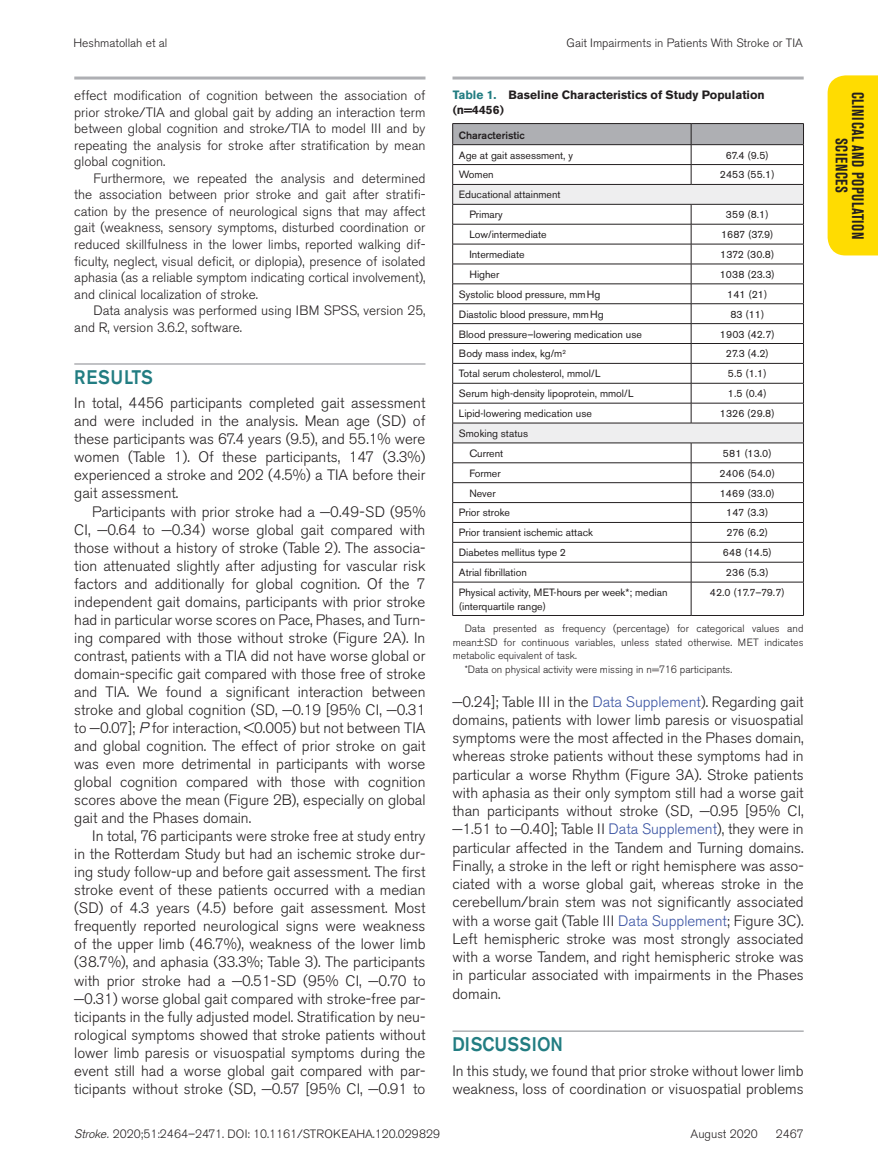
<style>
.page{position:relative;width:878px;height:1175px;background:#fff}
.page>*{position:absolute;margin:0;border:0;box-sizing:border-box;transform-origin:0 0}
.t1{font:500 19.5px "Akzidenz Grotesk BE";color:#227d82;scale:.9 1}
.t2{font:500 19.5px "Akzidenz Grotesk BE";letter-spacing:.04em;color:#227d82;scale:.9 1}
.t3{font:700 condensed 16.5px/16.5px "Akzidenz Grotesk BE";letter-spacing:.045em;color:#231f20;text-align:center;scale:.9 1}
.t4{font:300 15px/18px "Akzidenz Grotesk BE";color:#231f20;text-align:justify}
.t5{font:300 13.5px/16.5px "Akzidenz Grotesk BE";color:#231f20;text-align:justify}
.t6{font:300 12px "Akzidenz Grotesk BE";color:#231f20}
.t7{font:700 12px/15px "Akzidenz Grotesk BE";color:#231f20}
.t8{font:10.5px/20px "Akzidenz Grotesk BE";color:#231f20}
.t9{font:300 10.5px "Akzidenz Grotesk BE";color:#231f20}
.t10{font:500 10.5px "Akzidenz Grotesk BE";color:#231f20}
.s1{font-family:"Akzidenz Grotesk";font-style:italic}
.s2{color:#227d82}
.s3{color:#3a53a3}
</style>
<div class="page">
<div style="left:827px;top:75px;width:51px;height:180px;background:#ffdc01"></div>
<svg style="left:74px;top:76px;width:351px;height:4px"></svg>
<svg style="left:452px;top:76px;width:351px;height:4px"></svg>
<hr style="left:74px;top:363px;width:351px;height:2px;background:#aeafb3">
<hr style="left:452px;top:1030px;width:351px;height:1px;background:#aeafb3">
<hr style="left:452px;top:123px;width:239px;height:1px;background:#231f20">
<hr style="left:691px;top:123px;width:112px;height:1px;background:#231f20">
<svg style="left:452px;top:124px;width:352px;height:458px"></svg>
<hr style="left:452px;top:582px;width:239px;height:1px;background:#231f20">
<hr style="left:452px;top:582px;width:1px;height:33px;background:#231f20">
<hr style="left:691px;top:582px;width:112px;height:1px;background:#231f20">
<hr style="left:690px;top:582px;width:1px;height:33px;background:#231f20">
<hr style="left:803px;top:582px;width:1px;height:33px;background:#231f20">
<hr style="left:452px;top:615px;width:239px;height:1px;background:#231f20">
<hr style="left:691px;top:615px;width:112px;height:1px;background:#231f20">
<p class="t6" style="left:74px;top:36px;width:95px">Heshmatollah et al</p>
<p class="t6" style="left:566px;top:36px;width:238px">Gait Impairments in Patients With Stroke or TIA</p>
<p class="t5" style="left:74px;top:87px;width:353px">effect modification of cognition between the association of prior stroke/TIA and global gait by adding an interaction term between global cognition and stroke/TIA to model III and by repeating the analysis for stroke after stratification by mean global cognition.</p>
<p class="t5" style="left:74px;top:170px;width:353px;text-indent:19px">Furthermore, we repeated the analysis and determined the association between prior stroke and gait after stratifi&shy;cation by the presence of neurological signs that may affect gait (weakness, sensory symptoms, disturbed coordination or reduced skillfulness in the lower limbs, reported walking dif&shy;ficulty, neglect, visual deficit, or diplopia), presence of isolated aphasia (as a reliable symptom indicating cortical involvement), and clinical localization of stroke.</p>
<p class="t5" style="left:74px;top:302px;width:352px;text-indent:19px">Data analysis was performed using IBM SPSS, version 25, and R, version 3.6.2, software.</p>
<h1 class="t2" style="left:74px;top:365px;width:89px">RESULTS</h1>
<p class="t4" style="left:74px;top:394px;width:352px">In total, 4456 participants completed gait assessment and were included in the analysis. Mean age (SD) of these participants was 67.4 years (9.5), and 55.1% were women (Table 1). Of these participants, 147 (3.3%) experienced a stroke and 202 (4.5%) a TIA before their gait assessment.</p>
<p class="t4" style="left:74px;top:502px;width:353px;text-indent:18px">Participants with prior stroke had a −0.49-SD (95% CI, −0.64 to −0.34) worse global gait compared with those without a history of stroke (Table 2). The associa&shy;tion attenuated slightly after adjusting for vascular risk factors and additionally for global cognition. Of the 7 independent gait domains, participants with prior stroke had in particular worse scores on Pace, Phases, and Turn&shy;ing compared with those without stroke (Figure 2A). In contrast, patients with a TIA did not have worse global or domain-specific gait compared with those free of stroke and TIA. We found a significant interaction between stroke and global cognition (SD, −0.19 [95% CI, −0.31 to −0.07]; <span class="s1">P</span> for interaction, &lt;0.005) but not between TIA and global cognition. The effect of prior stroke on gait was even more detrimental in participants with worse global cognition compared with those with cognition scores above the mean (Figure 2B), especially on global gait and the Phases domain.</p>
<p class="t4" style="left:74px;top:827px;width:353px;text-indent:18px">In total, 76 participants were stroke free at study entry in the Rotterdam Study but had an ischemic stroke dur&shy;ing study follow-up and before gait assessment. The first stroke event of these patients occurred with a median (SD) of 4.3 years (4.5) before gait assessment. Most frequently reported neurological signs were weakness of the upper limb (46.7%), weakness of the lower limb (38.7%), and aphasia (33.3%; Table 3). The participants with prior stroke had a −0.51-SD (95% CI, −0.70 to −0.31) worse global gait compared with stroke-free par&shy;ticipants in the fully adjusted model. Stratification by neu&shy;rological symptoms showed that stroke patients without lower limb paresis or visuospatial symptoms during the event still had a worse global gait compared with par&shy;ticipants without stroke (SD, −0.57 [95% CI, −0.91 to</p>
<p class="t7" style="left:452px;top:87px;width:314px"><span class="s2">Table 1.</span> Baseline Characteristics of Study Population (n=4456)</p>
<p class="t10" style="left:459px;top:128px;width:67px">Characteristic</p>
<p class="t8" style="left:459px;top:145px;width:116px">Age at gait assessment, y</p>
<p class="t8" style="left:725px;top:145px;width:44px">67.4 (9.5)</p>
<p class="t8" style="left:459px;top:165px;width:36px">Women</p>
<p class="t8" style="left:720px;top:165px;width:56px">2453 (55.1)</p>
<p class="t8" style="left:469px;top:185px;width:93px;text-indent:-10px">Educational attainment<br>Primary</p>
<p class="t8" style="left:726px;top:204px;width:44px">359 (8.1)</p>
<p class="t8" style="left:469px;top:224px;width:79px">Low/intermediate</p>
<p class="t8" style="left:721px;top:224px;width:54px">1687 (37.9)</p>
<p class="t8" style="left:469px;top:244px;width:57px">Intermediate</p>
<p class="t8" style="left:720px;top:244px;width:56px">1372 (30.8)</p>
<p class="t8" style="left:469px;top:264px;width:31px">Higher</p>
<p class="t8" style="left:719px;top:264px;width:56px">1038 (23.3)</p>
<p class="t8" style="left:459px;top:284px;width:143px">Systolic blood pressure, mmHg</p>
<p class="t8" style="left:727px;top:284px;width:42px">141 (21)</p>
<p class="t8" style="left:459px;top:304px;width:146px">Diastolic blood pressure, mmHg</p>
<p class="t8" style="left:730px;top:304px;width:35px">83 (11)</p>
<p class="t8" style="left:459px;top:324px;width:184px">Blood pressure–lowering medication use</p>
<p class="t8" style="left:719px;top:324px;width:56px">1903 (42.7)</p>
<p class="t8" style="left:459px;top:344px;width:109px">Body mass index, kg/m<sup>2</sup></p>
<p class="t8" style="left:725px;top:344px;width:45px">27.3 (4.2)</p>
<p class="t8" style="left:459px;top:363px;width:143px">Total serum cholesterol, mmol/L</p>
<p class="t8" style="left:728px;top:363px;width:40px">5.5 (1.1)</p>
<p class="t8" style="left:459px;top:383px;width:176px">Serum high-density lipoprotein, mmol/L</p>
<p class="t8" style="left:728px;top:383px;width:40px">1.5 (0.4)</p>
<p class="t8" style="left:459px;top:403px;width:134px">Lipid-lowering medication use</p>
<p class="t8" style="left:720px;top:403px;width:56px">1326 (29.8)</p>
<p class="t8" style="left:469px;top:423px;width:60px;text-indent:-10px">Smoking status<br>Current</p>
<p class="t8" style="left:723px;top:443px;width:50px">581 (13.0)</p>
<p class="t8" style="left:469px;top:463px;width:33px">Former</p>
<p class="t8" style="left:719px;top:463px;width:57px">2406 (54.0)</p>
<p class="t8" style="left:469px;top:483px;width:28px">Never</p>
<p class="t8" style="left:719px;top:483px;width:57px">1469 (33.0)</p>
<p class="t8" style="left:459px;top:503px;width:53px">Prior stroke</p>
<p class="t8" style="left:726px;top:503px;width:43px">147 (3.3)</p>
<p class="t8" style="left:459px;top:523px;width:135px">Prior transient ischemic attack</p>
<p class="t8" style="left:726px;top:523px;width:43px">276 (6.2)</p>
<p class="t8" style="left:459px;top:542px;width:109px">Diabetes mellitus type 2</p>
<p class="t8" style="left:722px;top:542px;width:50px">648 (14.5)</p>
<p class="t8" style="left:459px;top:562px;width:70px">Atrial fibrillation</p>
<p class="t8" style="left:726px;top:562px;width:44px">236 (5.3)</p>
<p class="t8" style="left:459px;top:585px;width:210px;line-height:13.5px">Physical activity, MET-hours per week*; median (interquartile range)</p>
<p class="t8" style="left:710px;top:582px;width:76px">42.0 (17.7–79.7)</p>
<p class="t9" style="left:464px;top:623px;width:340px">Data presented as frequency (percentage) for categorical values and</p>
<p class="t9" style="left:452px;top:636px;width:352px">mean±SD for continuous variables, unless stated otherwise. MET indicates</p>
<p class="t9" style="left:452px;top:650px;width:126px">metabolic equivalent of task.</p>
<p class="t9" style="left:464px;top:663px;width:269px">*Data on physical activity were missing in n=716 participants.</p>
<p class="t4" style="left:452px;top:692px;width:353px">−0.24]; Table III in the <span class="s3">Data Supplement</span>). Regarding gait domains, patients with lower limb paresis or visuospatial symptoms were the most affected in the Phases domain, whereas stroke patients without these symptoms had in particular a worse Rhythm (Figure 3A). Stroke patients with aphasia as their only symptom still had a worse gait than participants without stroke (SD, −0.95 [95% CI, −1.51 to −0.40]; Table II <span class="s3">Data Supplement</span>), they were in particular affected in the Tandem and Turning domains.<br>Finally, a stroke in the left or right hemisphere was asso&shy;ciated with a worse global gait, whereas stroke in the cerebellum/brain stem was not significantly associated with a worse gait (Table III <span class="s3">Data Supplement</span>; Figure 3C).<br>Left hemispheric stroke was most strongly associated with a worse Tandem, and right hemispheric stroke was in particular associated with impairments in the Phases domain.</p>
<h1 class="t1" style="left:452px;top:1032px;width:124px">DISCUSSION</h1>
<p class="t4" style="left:452px;top:1061px;width:352px">In this study, we found that prior stroke without lower limb weakness, loss of coordination or visuospatial problems</p>
<p class="t6" style="left:74px;top:1126px;width:367px"><span class="s1">Stroke.</span> 2020;51:2464–2471. DOI: 10.1161/STROKEAHA.120.029829</p>
<p class="t6" style="left:690px;top:1126px;width:68px">August 2020</p>
<p class="t6" style="left:775px;top:1126px;width:29px">2467</p>
<p class="t3" style="left:866px;top:92px;width:165px;rotate:90deg">CLINICAL AND POPULATION<br>SCIENCES</p>
</div>
